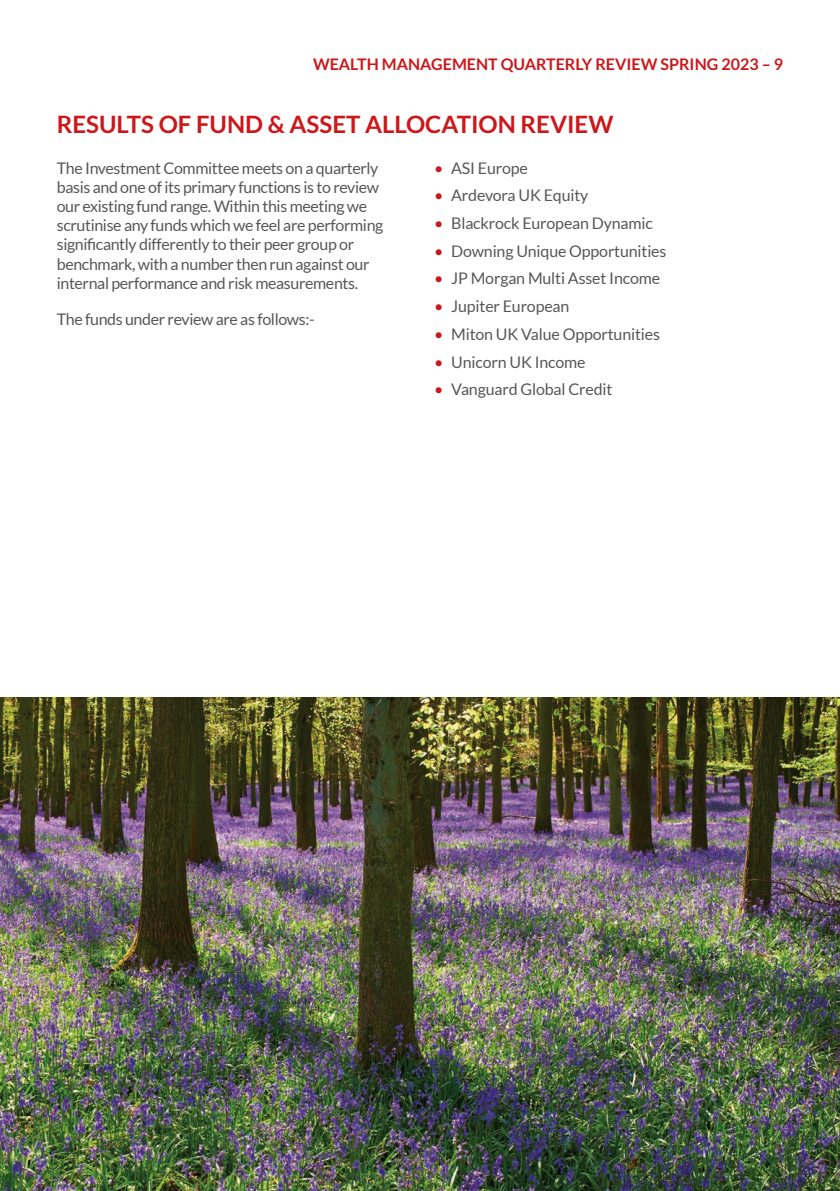
<style>
.page{position:relative;width:840px;height:1191px;background:#fff}
.page>*{position:absolute;margin:0;border:0;box-sizing:border-box;transform-origin:0 0}
.subheader_smaller{font:700 24px "Lato";color:#cd171a}
.body_copy{font:16px/19.2px "Lato";letter-spacing:-.025em;color:#575756}
.t1{font:700 16px "Lato";color:#cd171a}
.s1{color:#cd171a}
</style>
<div class="page">
<img style="left:0;top:697px;width:839px;height:494px">
<p class="t1" style="left:313px;top:55px;width:471px">WEALTH MANAGEMENT QUARTERLY REVIEW SPRING 2023 – 9</p>
<p class="subheader_smaller" style="left:57px;top:110px;width:558px">RESULTS OF FUND &amp; ASSET ALLOCATION REVIEW</p>
<p class="body_copy" style="left:57px;top:158px;width:328px">The Investment Committee meets on a quarterly basis and one of its primary functions is to review our existing fund range. Within this meeting we scrutinise any funds which we feel are performing significantly differently to their peer group or benchmark, with a number then run against our internal performance and risk measurements.</p>
<p class="body_copy" style="left:57px;top:309px;width:259px">The funds under review are as follows:-</p>
<p class="body_copy" style="left:434px;top:158px;width:95px"><span class="s1">•</span> ASI Europe</p>
<p class="body_copy" style="left:434px;top:186px;width:156px"><span class="s1">•</span> Ardevora UK Equity</p>
<p class="body_copy" style="left:434px;top:213px;width:220px"><span class="s1">•</span> Blackrock European Dynamic</p>
<p class="body_copy" style="left:434px;top:241px;width:234px"><span class="s1">•</span> Downing Unique Opportunities</p>
<p class="body_copy" style="left:434px;top:269px;width:227px"><span class="s1">•</span> JP Morgan Multi Asset Income</p>
<p class="body_copy" style="left:434px;top:297px;width:137px"><span class="s1">•</span> Jupiter European</p>
<p class="body_copy" style="left:434px;top:324px;width:227px"><span class="s1">•</span> Miton UK Value Opportunities</p>
<p class="body_copy" style="left:434px;top:352px;width:153px"><span class="s1">•</span> Unicorn UK Income</p>
<p class="body_copy" style="left:434px;top:380px;width:180px"><span class="s1">•</span> Vanguard Global Credit</p>
</div>
